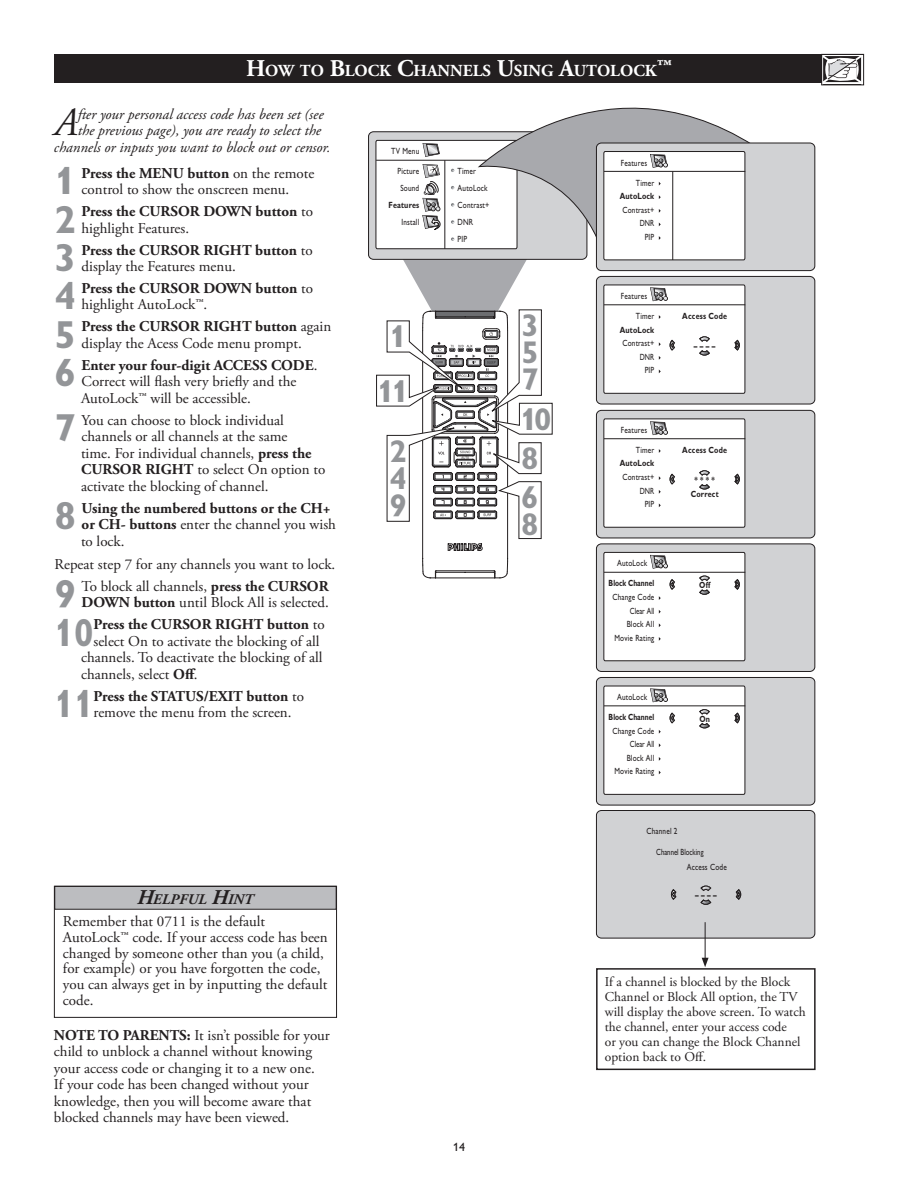
<style>
.page{position:relative;width:918px;height:1188px;background:#fff}
.page>*{position:absolute;margin:0;border:0;box-sizing:border-box;transform-origin:0 0}
.t1{font:italic 39.9px "Adobe Garamond Pro";color:#231f20}
.t2{font:700 39.15px "Gill Alt One";color:#939598}
.t3{font:700 39.15px "Gill Alt One";color:#939598;scale:.9 1}
.t4{font:700 31.5px/27px "Gill Alt One";color:#939598}
.t5{font:700 16.8px "Adobe Garamond Pro";color:#fff}
.t6{font:15px/16.5px "Adobe Garamond Pro";color:#231f20}
.t7{font:700 15px/16.5px "Adobe Garamond Pro";color:#231f20}
.t8{font:italic 15px "Adobe Garamond Pro";color:#231f20}
.t9{font:italic 700 14.7px "Adobe Garamond Pro";color:#231f20}
.t10{font:13.5px/15px "Adobe Garamond Pro";color:#231f20}
.t11{font:12px "Gill Alt One";color:#231f20}
.t12{font:9px/13.6px "Gill Alt One";letter-spacing:.025em;color:#231f20;text-align:right;scale:.8 1}
.t13{font:700 9px "Gill Alt One";letter-spacing:.025em;color:#231f20;scale:.8 1}
.t14{font:700 9px "Gill Alt One";color:#231f20;scale:.75 1}
.t15{font:9px "Gill Alt One";color:#231f20;scale:.75 1}
.s1{font-size:24px}
.s2{font-weight:700}
.s3{font-weight:400}
.s4{font-size:21px}
</style>
<div class="page">
<div style="left:54px;top:54px;width:810px;height:28px;background:#231f20"></div>
<svg style="left:823px;top:56px;width:39px;height:27px"></svg>
<div style="left:821px;top:54px;width:43px;height:31px;border:1px solid #231f20"></div>
<div style="left:55px;top:886px;width:281px;height:23px;background:#bcbdc0"></div>
<div style="left:54px;top:886px;width:283px;height:24px;border:1px solid #231f20"></div>
<div style="left:54px;top:886px;width:283px;height:132px;border:1px solid #231f20"></div>
<div style="left:596px;top:968px;width:220px;height:102px;border:2px solid #231f20"></div>
<svg style="left:479px;top:82px;width:307px;height:165px"></svg>
<svg style="left:596px;top:143px;width:219px;height:261px"></svg>
<svg style="left:596px;top:410px;width:219px;height:128px"></svg>
<svg style="left:596px;top:544px;width:219px;height:127px"></svg>
<svg style="left:596px;top:677px;width:219px;height:261px"></svg>
<hr style="left:705px;top:922px;width:1px;height:38px;background:#231f20">
<svg style="left:702px;top:958px;width:7px;height:9px"></svg>
<svg style="left:368px;top:131px;width:219px;height:448px"></svg>
<p class="t5" style="left:246px;top:61px;width:427px"><span class="s1">H</span>OW TO <span class="s1">B</span>LOCK <span class="s1">C</span>HANNELS <span class="s1">U</span>SING <span class="s1">A</span>UTOLOCK<span class="s1">™</span></p>
<h1 class="t1" style="left:54px;top:99px;width:25px">A</h1>
<p class="t8" style="left:78px;top:105px;width:247px">fter your personal access code has been set (see</p>
<p class="t8" style="left:78px;top:122px;width:245px">the previous page), you are ready to select the</p>
<p class="t8" style="left:54px;top:138px;width:278px">channels or inputs you want to block out or censor.</p>
<h2 class="t2" style="left:55px;top:158px;width:23px">1</h2>
<p class="t6" style="left:82px;top:165px;width:234px"><span class="s2">Press the MENU button</span> on the remote control to show the onscreen menu.</p>
<h2 class="t2" style="left:55px;top:196px;width:23px">2</h2>
<p class="t7" style="left:82px;top:203px;width:233px">Press the CURSOR DOWN button <span class="s3">to highlight Features.</span></p>
<h2 class="t2" style="left:55px;top:235px;width:23px">3</h2>
<p class="t7" style="left:82px;top:242px;width:233px">Press the CURSOR RIGHT button <span class="s3">to display the Features menu.</span></p>
<h2 class="t2" style="left:55px;top:273px;width:23px">4</h2>
<p class="t7" style="left:82px;top:280px;width:233px">Press the CURSOR DOWN button <span class="s3">to highlight AutoLock™.</span></p>
<h2 class="t2" style="left:55px;top:312px;width:23px">5</h2>
<p class="t6" style="left:82px;top:319px;width:251px"><span class="s2">Press the CURSOR RIGHT button</span> again display the Acess Code menu prompt.</p>
<h2 class="t2" style="left:55px;top:350px;width:23px">6</h2>
<p class="t6" style="left:81px;top:357px;width:238px"><span class="s2">Enter your four-digit ACCESS CODE</span>.<br>Correct will flash very briefly and the<br>AutoLock™ will be accessible.</p>
<h2 class="t2" style="left:55px;top:405px;width:23px">7</h2>
<p class="t6" style="left:81px;top:412px;width:246px">You can choose to block individual channels or all channels at the same<br>time. For individual channels, <span class="s2">press the CURSOR RIGHT</span> to select On option to activate the blocking of channel.</p>
<h2 class="t2" style="left:55px;top:493px;width:23px">8</h2>
<p class="t7" style="left:81px;top:500px;width:256px">Using the numbered buttons or the CH+ or CH- buttons <span class="s3">enter the channel you wish to lock.</span></p>
<p class="t6" style="left:55px;top:557px;width:282px">Repeat step 7 for any channels you want to lock.</p>
<h2 class="t2" style="left:55px;top:571px;width:23px">9</h2>
<p class="t6" style="left:82px;top:578px;width:249px">To block all channels, <span class="s2">press the CURSOR<br>DOWN button</span> until Block All is selected.</p>
<h2 class="t3" style="left:55px;top:609px;width:45px">10</h2>
<p class="t7" style="left:94px;top:617px;width:233px">Press the CURSOR RIGHT button <span class="s3">to</span></p>
<p class="t6" style="left:94px;top:633px;width:227px">select On to activate the blocking of all</p>
<p class="t6" style="left:81px;top:650px;width:243px">channels. To deactivate the blocking of all</p>
<p class="t6" style="left:81px;top:666px;width:118px">channels, select <span class="s2">Off</span>.</p>
<h2 class="t3" style="left:55px;top:681px;width:45px">11</h2>
<p class="t6" style="left:94px;top:688px;width:212px"><span class="s2">Press the STATUS/EXIT button</span> to remove the menu from the screen.</p>
<p class="t12" style="left:391px;top:145px;width:37px">TV Menu</p>
<p class="t12" style="left:398px;top:163px;width:29px;line-height:17.1px;text-align:center">Picture<br>Sound</p>
<p class="t13" style="left:389px;top:200px;width:40px">Features</p>
<p class="t12" style="left:401px;top:215px;width:24px">Install</p>
<h3 class="t4" style="left:389px;top:323px;width:19px">1</h3>
<h3 class="t4" style="left:377px;top:361px;width:33px;line-height:60.2px;text-align:center">11<br>2</h3>
<h3 class="t4" style="left:389px;top:464px;width:19px">4<br>9</h3>
<p class="t12" style="left:458px;top:163px;width:41px;line-height:17px;text-align:left">Timer<br>AutoLock<br>Contrast+<br>DNR<br>PIP</p>
<h3 class="t4" style="left:521px;top:312px;width:19px;text-align:justify">3<br>5<br>7</h3>
<h3 class="t4" style="left:520px;top:405px;width:33px">10</h3>
<h3 class="t4" style="left:521px;top:445px;width:19px">8</h3>
<h3 class="t4" style="left:521px;top:484px;width:19px">6<br>8</h3>
<p class="t9" style="left:137px;top:891px;width:118px"><span class="s4">H</span>ELPFUL <span class="s4">H</span>INT</p>
<p class="t6" style="left:63px;top:914px;width:266px;line-height:15.8px">Remember that 0711 is the default AutoLock™ code. If your access code has been changed by someone other than you (a child, for example) or you have forgotten the code, you can always get in by inputting the default code.</p>
<p class="t6" style="left:54px;top:1027px;width:277px"><span class="s2">NOTE TO PARENTS:</span> It isn’t possible for your child to unblock a channel without knowing your access code or changing it to a new one.<br>If your code has been changed without your knowledge, then you will become aware that blocked channels may have been viewed.</p>
<p class="t11" style="left:453px;top:1140px;width:13px">14</p>
<p class="t12" style="left:621px;top:156px;width:34px">Features</p>
<p class="t12" style="left:636px;top:176px;width:25px">Timer</p>
<p class="t13" style="left:620px;top:191px;width:45px">AutoLock</p>
<p class="t12" style="left:622px;top:203px;width:41px">Contrast+<br>DNR<br>PIP</p>
<p class="t12" style="left:621px;top:289px;width:34px">Features</p>
<p class="t12" style="left:636px;top:309px;width:25px">Timer</p>
<p class="t13" style="left:620px;top:324px;width:45px">AutoLock</p>
<p class="t12" style="left:622px;top:336px;width:41px">Contrast+<br>DNR<br>PIP</p>
<p class="t13" style="left:694px;top:341px;width:28px">– – – –</p>
<p class="t13" style="left:682px;top:311px;width:57px">Access Code</p>
<p class="t12" style="left:621px;top:423px;width:34px">Features</p>
<p class="t12" style="left:636px;top:443px;width:25px">Timer</p>
<p class="t13" style="left:620px;top:458px;width:45px">AutoLock</p>
<p class="t12" style="left:622px;top:470px;width:41px">Contrast+<br>DNR<br>PIP</p>
<p class="t13" style="left:694px;top:475px;width:27px">* * * *</p>
<p class="t13" style="left:682px;top:445px;width:57px">Access Code</p>
<p class="t13" style="left:691px;top:489px;width:36px">Correct</p>
<p class="t12" style="left:617px;top:557px;width:39px">AutoLock</p>
<p class="t14" style="left:609px;top:578px;width:62px">Block Channel</p>
<p class="t12" style="left:612px;top:590px;width:54px">Change Code<br>Clear All<br>Block All<br>Movie Rating</p>
<p class="t12" style="left:617px;top:690px;width:39px">AutoLock</p>
<p class="t14" style="left:609px;top:712px;width:62px">Block Channel</p>
<p class="t12" style="left:612px;top:724px;width:54px">Change Code<br>Clear All<br>Block All<br>Movie Rating</p>
<p class="t12" style="left:647px;top:824px;width:40px">Channel 2</p>
<p class="t13" style="left:699px;top:580px;width:15px">Off</p>
<p class="t13" style="left:699px;top:713px;width:15px">On</p>
<p class="t15" style="left:656px;top:847px;width:65px">Channel Blocking</p>
<p class="t12" style="left:687px;top:860px;width:52px">Access Code</p>
<p class="t13" style="left:695px;top:890px;width:28px">– – – –</p>
<p class="t10" style="left:605px;top:975px;width:203px">If a channel is blocked by the Block<br>Channel or Block All option, the TV will display the above screen. To watch the channel, enter your access code<br>or you can change the Block Channel option back to Off.</p>
</div>
